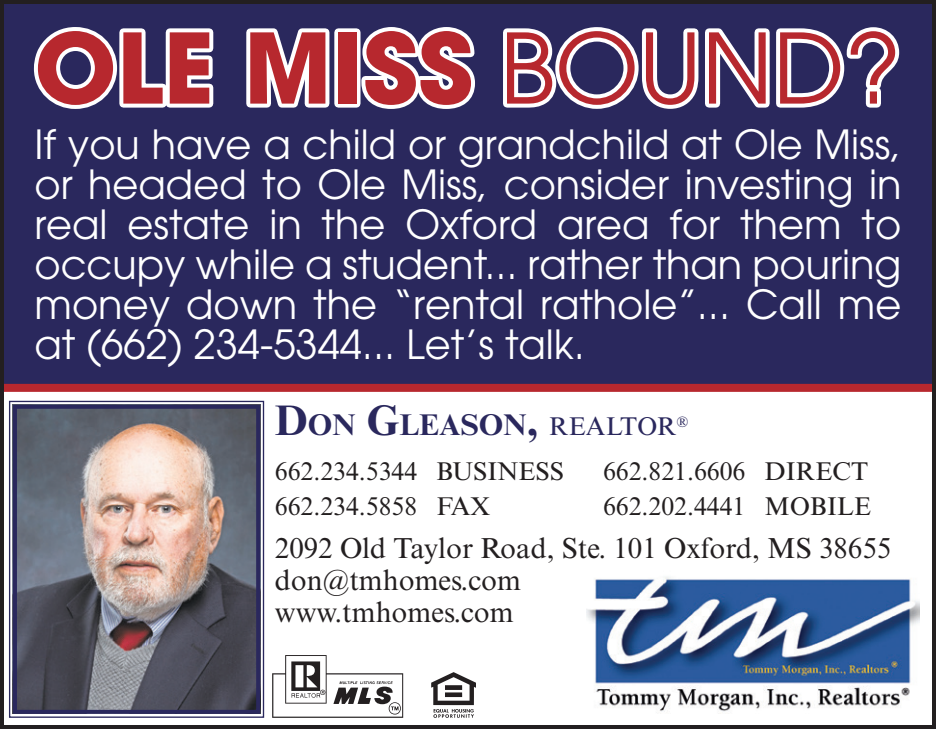
<style>
.page{position:relative;width:936px;height:729px;background:#fff}
.page>*{position:absolute;margin:0;border:0;box-sizing:border-box;transform-origin:0 0}
.t1{font:700 96.4px "ITC Avant Garde Std";color:#b7282e}
.t2{font:40px/40px "ITC Avant Garde Std";color:#fff;text-align:justify}
.t3{font:700 30px "Times NRMT Std";color:#2a285d}
.t4{font:28.8px/32px "Times NRMT Std";color:#231f20}
.t5{font:25.6px "Times NRMT Std";color:#231f20}
.s1{font-weight:400}
.s2{font-size:42.8px}
.s3{font-weight:400;font-size:25.6px}
</style>
<div class="page">
<div style="left:5px;top:5px;width:926px;height:387px;background:#2a285d"></div>
<img style="left:586px;top:577px;width:333px;height:135px">
<img style="left:9px;top:400px;width:256px;height:318px">
<div style="left:13px;top:405px;width:247px;height:308px;border:4px solid #2a285d"></div>
<svg style="left:30px;top:23px;width:187px;height:90px"></svg>
<svg style="left:242px;top:5px;width:91px;height:130px"></svg>
<div style="left:334px;top:28px;width:27px;height:80px;border:8px solid #fff"></div>
<svg style="left:357px;top:22px;width:122px;height:91px"></svg>
<svg style="left:499px;top:14px;width:404px;height:104px"></svg>
<svg style="left:272px;top:655px;width:131px;height:62px"></svg>
<svg style="left:431px;top:672px;width:45px;height:45px"></svg>
<div style="left:0;top:0;width:936px;height:729px;border:4px solid #231f20"></div>
<p class="t1" style="left:35px;top:4px;width:868px">OLE MISS <span class="s1">BOUND?</span></p>
<p class="t2" style="left:35px;top:124px;width:868px">If you have a child or grandchild at Ole Miss, or headed to Ole Miss, consider investing in real estate in the Oxford area for them to occupy while a student... rather than pouring money down the “rental rathole”... Call me at (662) 234-5344... Let’s talk.</p>
<p class="t3" style="left:275px;top:407px;width:415px"><span class="s2">D</span>ON <span class="s2">G</span>LEASON<span class="s2">,</span> <span class="s3">REALTOR</span><sup>®</sup></p>
<p class="t5" style="left:275px;top:457px;width:291px">662.234.5344 BUSINESS</p>
<p class="t5" style="left:275px;top:491px;width:217px">662.234.5858 FAX</p>
<p class="t4" style="left:275px;top:534px;width:618px">2092 Old Taylor Road, Ste. 101 Oxford, MS 38655</p>
<p class="t4" style="left:275px;top:566px;width:247px">don@tmhomes.com www.tmhomes.com</p>
<p class="t5" style="left:603px;top:457px;width:267px">662.821.6606 DIRECT</p>
<p class="t5" style="left:603px;top:491px;width:270px">662.202.4441 MOBILE</p>
</div>
